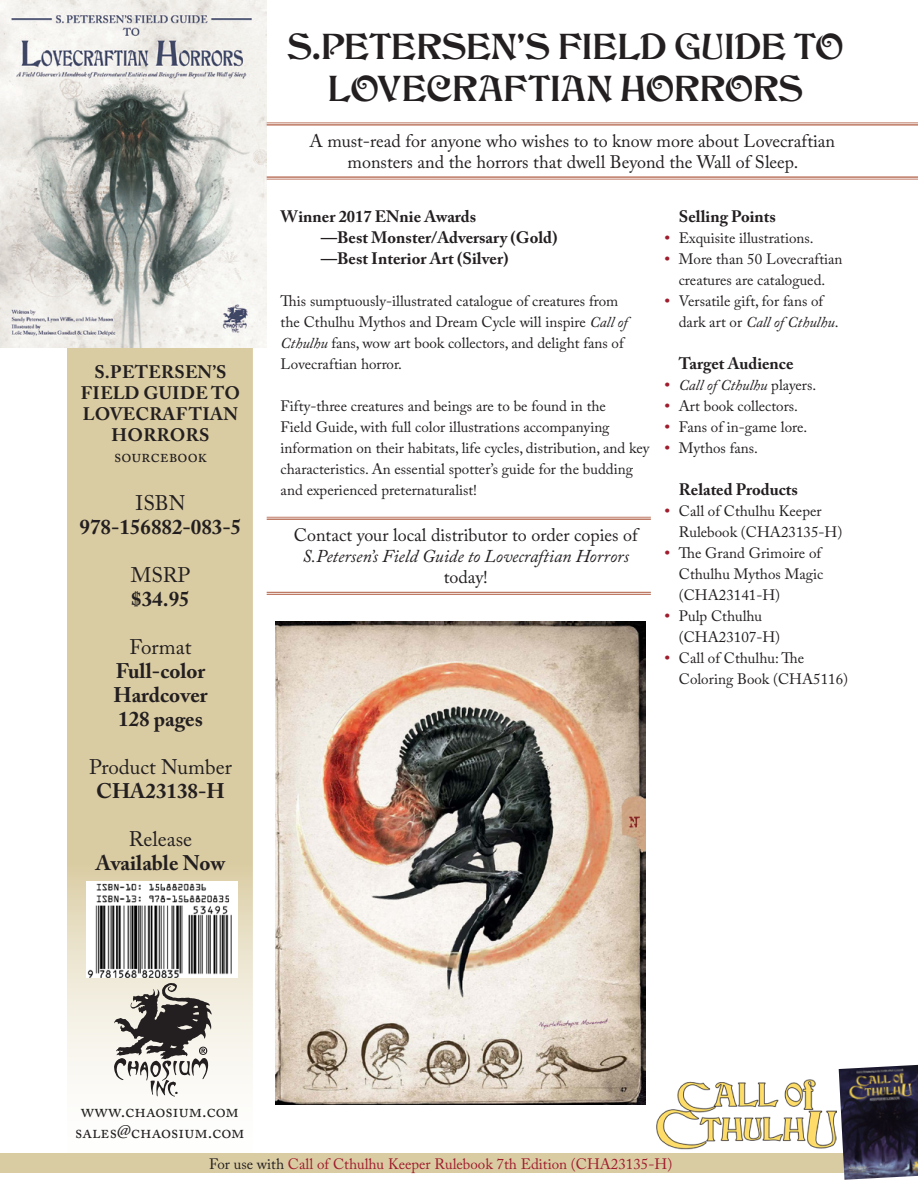
<style>
.page{position:relative;width:918px;height:1188px;background:#fff}
.page>*{position:absolute;margin:0;border:0;box-sizing:border-box;transform-origin:0 0}
.t1{font:36px/42px "Cristoforo";letter-spacing:-.01em;color:#231f20;text-align:center}
.stat_block_body{font:700 21px/24px "Adobe Caslon Pro";color:#231f20;text-align:justify}
.Stat_Block_header{font:21px "Adobe Caslon Pro";color:#231f20}
.Stat_Block_header-2{font:700 21px/24px "Adobe Caslon Pro";color:#231f20;text-align:center}
.logline{font:18px/21px "Adobe Caslon Pro";color:#231f20;text-align:center}
.logline_-_buy_blurb{font:18px/21px "Adobe Caslon Pro";color:#231f20;text-align:center}
.stat_block_title{font:700 18px/21px "Adobe Caslon Pro";letter-spacing:.015em;color:#231f20;text-align:center}
.stat_block_subhead{font:18px "Adobe Caslon Pro";color:#231f20}
.t2{font:700 16.5px "Adobe Caslon Pro";color:#231f20}
.t3{font:15px/21px "Adobe Caslon Pro";color:#231f20}
.t4{font:15px "Adobe Caslon Pro";color:#9f1c2d}
.t5{font:italic 15px "Adobe Caslon Pro";color:#231f20}
.s1{font-weight:400}
.s2{font-style:italic}
.s3{font-weight:700;color:#9f1c2d}
.s4{font-weight:700;font-style:normal;color:#9f1c2d}
.s5{font-style:normal}
.s6{color:#231f20}
</style>
<div class="page">
<svg style="left:67px;top:347px;width:185px;height:733px;background:#dccfa9"></svg>
<svg style="left:114px;top:983px;width:98px;height:114px"></svg>
<hr style="left:267px;top:517px;width:384px;height:1px;background:#be7a65">
<hr style="left:267px;top:518px;width:384px;height:2px;background:#be7a65">
<hr style="left:267px;top:592px;width:384px;height:1px;background:#be7a65">
<hr style="left:267px;top:594px;width:384px;height:1px;background:#be7a65">
<img style="left:0;top:0;width:267px;height:347px">
<hr style="left:267px;top:123px;width:651px;height:1px;background:#be7a65">
<hr style="left:267px;top:124px;width:651px;height:2px;background:#be7a65">
<hr style="left:267px;top:176px;width:651px;height:2px;background:#be7a65">
<hr style="left:267px;top:179px;width:651px;height:1px;background:#be7a65">
<img style="left:276px;top:622px;width:370px;height:482px">
<img style="left:656px;top:1080px;width:181px;height:70px">
<div style="left:0;top:1153px;width:918px;height:20px;background:#dacca2"></div>
<img style="left:839px;top:1065px;width:79px;height:115px">
<img style="left:87px;top:881px;width:151px;height:96px">
<p class="stat_block_title" style="left:81px;top:362px;width:161px">S.PETERSEN’S<br>FIELD GUIDE TO<br>LOVECRAFTIAN<br>HORRORS</p>
<p class="stat_block_subhead" style="left:114px;top:446px;width:94px">sourcebook</p>
<p class="Stat_Block_header-2" style="left:80px;top:491px;width:163px"><span class="s1">ISBN<br></span>978-156882-083-5</p>
<p class="Stat_Block_header" style="left:131px;top:563px;width:61px">MSRP</p>
<p class="stat_block_body" style="left:131px;top:587px;width:60px">$34.95</p>
<p class="Stat_Block_header" style="left:129px;top:635px;width:64px">Format</p>
<p class="stat_block_body" style="left:113px;top:659px;width:96px">Full-color Hardcover 128 pages</p>
<p class="Stat_Block_header" style="left:89px;top:755px;width:144px">Product Number</p>
<p class="stat_block_body" style="left:96px;top:779px;width:130px">CHA23138-H</p>
<p class="Stat_Block_header" style="left:129px;top:827px;width:65px">Release</p>
<p class="stat_block_body" style="left:96px;top:851px;width:131px">Available Now</p>
<p class="t1" style="left:287px;top:25px;width:558px">S.PETERSEN’S FIELD GUIDE TO<br>LOVECRAFTIAN HORRORS</p>
<p class="logline" style="left:309px;top:130px;width:527px">A must-read for anyone who wishes to to know more about Lovecraftian monsters and the horrors that dwell Beyond the Wall of Sleep.</p>
<p class="t2" style="left:281px;top:207px;width:197px">Winner 2017 ENnie Awards</p>
<p class="t2" style="left:321px;top:228px;width:238px">—Best Monster/Adversary (Gold)</p>
<p class="t2" style="left:321px;top:249px;width:189px">—Best Interior Art (Silver)</p>
<p class="t3" style="left:281px;top:290px;width:349px">This sumptuously-illustrated catalogue of creatures from the Cthulhu Mythos and Dream Cycle will inspire <span class="s2">Call of Cthulhu</span> fans, wow art book collectors, and delight fans of Lovecraftian horror.</p>
<p class="t3" style="left:281px;top:395px;width:371px">Fifty-three creatures and beings are to be found in the<br>Field Guide, with full color illustrations accompanying information on their habitats, life cycles, distribution, and key characteristics. An essential spotter’s guide for the budding and experienced preternaturalist!</p>
<p class="logline_-_buy_blurb" style="left:294px;top:525px;width:345px">Contact your local distributor to order copies of<br><span class="s2">S.Petersen’s Field Guide to Lovecraftian Horrors </span>today!</p>
<p class="t2" style="left:679px;top:207px;width:99px">Selling Points</p>
<p class="t3" style="left:665px;top:227px;width:150px"><span class="s3">•</span> Exquisite illustrations.</p>
<p class="t3" style="left:665px;top:248px;width:179px;text-align:center"><span class="s3">•</span> More than 50 Lovecraftian creatures are catalogued.</p>
<p class="t3" style="left:679px;top:290px;width:161px;text-indent:-14px"><span class="s3">•</span> Versatile gift, for fans of dark art or <span class="s2">Call of Cthulhu</span>.</p>
<p class="t2" style="left:679px;top:354px;width:116px">Target Audience</p>
<p class="t5" style="left:665px;top:376px;width:153px"><span class="s4">•</span> Call of Cthulhu <span class="s5">players.</span></p>
<p class="t3" style="left:665px;top:395px;width:135px"><span class="s3">•</span> Art book collectors.</p>
<p class="t3" style="left:665px;top:416px;width:144px"><span class="s3">•</span> Fans of in-game lore.</p>
<p class="t3" style="left:665px;top:437px;width:95px"><span class="s3">•</span> Mythos fans.</p>
<p class="t2" style="left:679px;top:480px;width:121px">Related Products</p>
<p class="t3" style="left:679px;top:500px;width:165px;text-indent:-14px"><span class="s3">•</span> Call of Cthulhu Keeper<br>Rulebook (CHA23135-H)</p>
<p class="t3" style="left:679px;top:542px;width:146px;text-indent:-14px"><span class="s3">•</span> The Grand Grimoire of<br>Cthulhu Mythos Magic (CHA23141-H)</p>
<p class="t3" style="left:679px;top:605px;width:103px;text-indent:-14px"><span class="s3">•</span> Pulp Cthulhu (CHA23107-H)</p>
<p class="t3" style="left:679px;top:647px;width:171px;text-indent:-14px"><span class="s3">•</span> Call of Cthulhu: The<br>Coloring Book (CHA5116)</p>
<p class="logline" style="left:75px;top:1100px;width:171px">www.chaosium.com sales@chaosium.com</p>
<p class="t4" style="left:209px;top:1155px;width:465px"><span class="s6">For use with</span> Call of Cthulhu Keeper Rulebook 7th Edition (CHA23135-H)</p>
</div>
